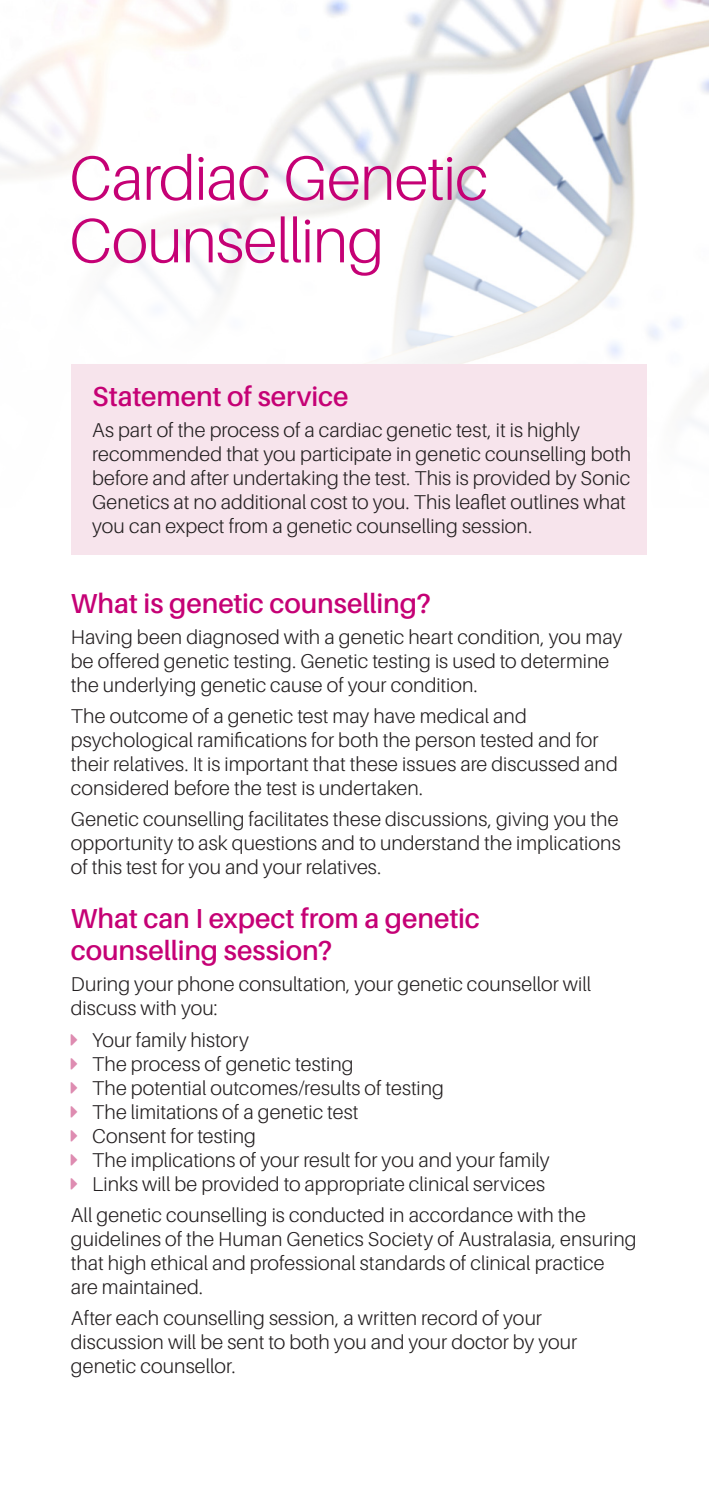
<style>
.page{position:relative;width:709px;height:1489px;background:#fff}
.page>*{position:absolute;margin:0;border:0;box-sizing:border-box;transform-origin:0 0}
.Title_head{font:300 62.5px/62.5px "Aileron";letter-spacing:-.015em;color:#c50175}
.Sub-Heading{font:600 27.5px/32.5px "Aileron";letter-spacing:-.005em;color:#c50175}
.Main_Body{font:300 20px/24px "Aileron";letter-spacing:.005em;color:#231f20}
</style>
<div class="page">
<img style="left:0;top:0;width:709px;height:507px">
<div style="left:71px;top:364px;width:575px;height:190px;background:#f7e4ec"></div>
<p class="Title_head" style="left:69px;top:147px;width:420px">Cardiac Genetic<br>Counselling</p>
<p class="Sub-Heading" style="left:92px;top:380px;width:258px">Statement of service</p>
<p class="Main_Body" style="left:92px;top:418px;width:540px">As part of the process of a cardiac genetic test, it is highly recommended that you participate in genetic counselling both before and after undertaking the test. This is provided by Sonic Genetics at no additional cost to you. This leaflet outlines what you can expect from a genetic counselling session.</p>
<p class="Sub-Heading" style="left:71px;top:587px;width:361px">What is genetic counselling?</p>
<p class="Main_Body" style="left:71px;top:625px;width:553px">Having been diagnosed with a genetic heart condition, you may be offered genetic testing. Genetic testing is used to determine the underlying genetic cause of your condition.</p>
<p class="Main_Body" style="left:71px;top:704px;width:548px">The outcome of a genetic test may have medical and psychological ramifications for both the person tested and for their relatives. It is important that these issues are discussed and considered before the test is undertaken.</p>
<p class="Main_Body" style="left:71px;top:807px;width:551px;text-align:justify">Genetic counselling facilitates these discussions, giving you the opportunity to ask questions and to understand the implications of this test for you and your relatives.</p>
<p class="Sub-Heading" style="left:71px;top:902px;width:410px">What can I expect from a genetic counselling session?</p>
<p class="Main_Body" style="left:71px;top:972px;width:522px">During your phone consultation, your genetic counsellor will discuss with you:</p>
<p class="Main_Body" style="left:92px;top:1027px;width:158px">Your family history</p>
<p class="Main_Body" style="left:92px;top:1051px;width:263px">The process of genetic testing</p>
<p class="Main_Body" style="left:92px;top:1075px;width:353px">The potential outcomes/results of testing</p>
<p class="Main_Body" style="left:92px;top:1099px;width:268px">The limitations of a genetic test</p>
<p class="Main_Body" style="left:92px;top:1123px;width:165px">Consent for testing</p>
<p class="Main_Body" style="left:92px;top:1147px;width:459px">The implications of your result for you and your family</p>
<p class="Main_Body" style="left:92px;top:1171px;width:454px">Links will be provided to appropriate clinical services</p>
<p class="Main_Body" style="left:71px;top:1202px;width:567px">All genetic counselling is conducted in accordance with the guidelines of the Human Genetics Society of Australasia, ensuring that high ethical and professional standards of clinical practice<br>are maintained.</p>
<p class="Main_Body" style="left:71px;top:1305px;width:508px">After each counselling session, a written record of your discussion will be sent to both you and your doctor by your genetic counsellor.</p>
</div>
